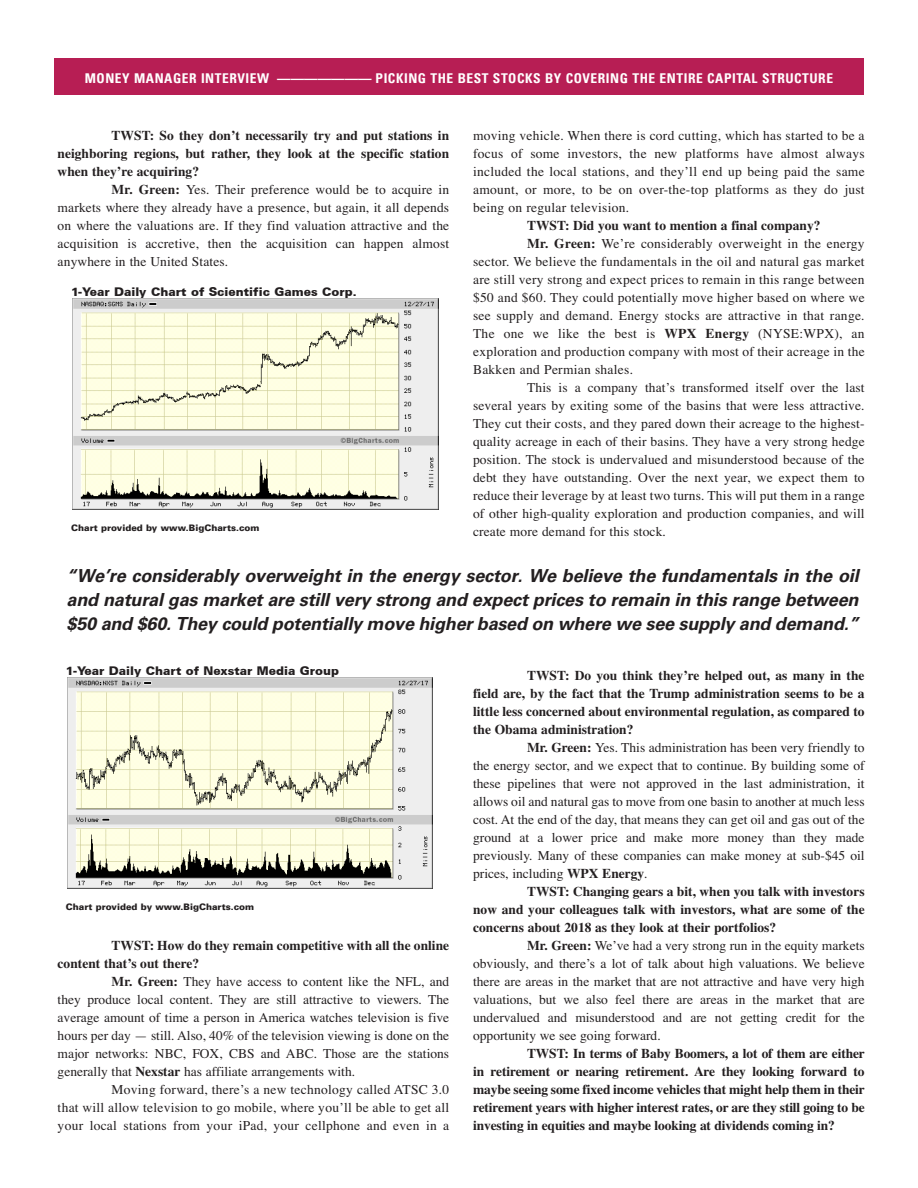
<style>
.page{position:relative;width:918px;height:1188px;background:#fff}
.page>*{position:absolute;margin:0;border:0;box-sizing:border-box;transform-origin:0 0}
.Regular_Pullquote{font:italic 700 18px/24px "Univers";letter-spacing:-.01em;color:#231f20;text-align:justify}
.Body_Text{font:13.5px/18px "Times";letter-spacing:.01em;color:#231f20;text-align:justify}
.Body_Text-2{font:700 13.5px/18px "Times";color:#231f20;text-align:justify}
.t1{font:700 condensed 13.5px "Univers LT";letter-spacing:.04em;color:#fff}
.t2{font:900 12px "Univers CE";color:#231f20}
.t3{font:900 9px "Univers LT";color:#231f20}
.s1{font-weight:700}
</style>
<div class="page">
<div style="left:54px;top:58px;width:810px;height:36px;background:#b71e54"></div>
<img style="left:73px;top:298px;width:365px;height:212px">
<img style="left:67px;top:677px;width:366px;height:212px">
<p class="t1" style="left:85px;top:70px;width:750px">MONEY MANAGER INTERVIEW ——————— PICKING THE BEST STOCKS BY COVERING THE ENTIRE CAPITAL STRUCTURE</p>
<p class="Body_Text-2" style="left:58px;top:127px;width:393px;text-indent:54px">TWST: So they don’t necessarily try and put stations in neighboring regions, but rather, they look at the specific station when they’re acquiring?</p>
<p class="Body_Text" style="left:58px;top:181px;width:393px;text-indent:54px"><span class="s1">Mr. Green:</span> Yes. Their preference would be to acquire in markets where they already have a presence, but again, it all depends on where the valuations are. If they find valuation attractive and the acquisition is accretive, then the acquisition can happen almost anywhere in the United States.</p>
<p class="t2" style="left:71px;top:284px;width:287px">1-Year Daily Chart of Scientific Games Corp.</p>
<p class="t3" style="left:71px;top:522px;width:190px">Chart provided by www.BigCharts.com</p>
<p class="Body_Text" style="left:473px;top:127px;width:393px">moving vehicle. When there is cord cutting, which has started to be a focus of some investors, the new platforms have almost always included the local stations, and they’ll end up being paid the same amount, or more, to be on over-the-top platforms as they do just being on regular television.</p>
<p class="Body_Text-2" style="left:527px;top:217px;width:295px">TWST: Did you want to mention a final company?</p>
<p class="Body_Text" style="left:473px;top:235px;width:393px;text-indent:54px"><span class="s1">Mr. Green:</span> We’re considerably overweight in the energy sector. We believe the fundamentals in the oil and natural gas market are still very strong and expect prices to remain in this range between $50 and $60. They could potentially move higher based on where we see supply and demand. Energy stocks are attractive in that range.<br>The one we like the best is <span class="s1">WPX Energy</span> (NYSE:WPX), an exploration and production company with most of their acreage in the Bakken and Permian shales.</p>
<p class="Body_Text" style="left:473px;top:379px;width:393px;text-indent:54px">This is a company that’s transformed itself over the last several years by exiting some of the basins that were less attractive.<br>They cut their costs, and they pared down their acreage to the highest&shy;quality acreage in each of their basins. They have a very strong hedge position. The stock is undervalued and misunderstood because of the debt they have outstanding. Over the next year, we expect them to reduce their leverage by at least two turns. This will put them in a range of other high-quality exploration and production companies, and will create more demand for this stock.</p>
<p class="Regular_Pullquote" style="left:67px;top:563px;width:794px">“We’re considerably overweight in the energy sector. We believe the fundamentals in the oil and natural gas market are still very strong and expect prices to remain in this range between $50 and $60. They could potentially move higher based on where we see supply and demand.”</p>
<p class="t2" style="left:66px;top:663px;width:275px">1-Year Daily Chart of Nexstar Media Group</p>
<p class="t3" style="left:66px;top:902px;width:190px">Chart provided by www.BigCharts.com</p>
<p class="Body_Text-2" style="left:58px;top:937px;width:393px;text-indent:54px">TWST: How do they remain competitive with all the online content that’s out there?</p>
<p class="Body_Text" style="left:58px;top:973px;width:393px;text-indent:54px"><span class="s1">Mr. Green:</span> They have access to content like the NFL, and they produce local content. They are still attractive to viewers. The average amount of time a person in America watches television is five hours per day — still. Also, 40% of the television viewing is done on the major networks: NBC, FOX, CBS and ABC. Those are the stations generally that <span class="s1">Nexstar</span> has affiliate arrangements with.</p>
<p class="Body_Text" style="left:58px;top:1081px;width:393px;text-indent:54px">Moving forward, there’s a new technology called ATSC 3.0 that will allow television to go mobile, where you’ll be able to get all your local stations from your iPad, your cellphone and even in a</p>
<p class="Body_Text-2" style="left:473px;top:667px;width:393px;text-indent:54px">TWST: Do you think they’re helped out, as many in the field are, by the fact that the Trump administration seems to be a little less concerned about environmental regulation, as compared to the Obama administration?</p>
<p class="Body_Text" style="left:473px;top:739px;width:393px;text-indent:54px"><span class="s1">Mr. Green:</span> Yes. This administration has been very friendly to the energy sector, and we expect that to continue. By building some of these pipelines that were not approved in the last administration, it allows oil and natural gas to move from one basin to another at much less cost. At the end of the day, that means they can get oil and gas out of the ground at a lower price and make more money than they made previously. Many of these companies can make money at sub-$45 oil prices, including <span class="s1">WPX Energy</span>.</p>
<p class="Body_Text-2" style="left:473px;top:883px;width:393px;text-indent:54px">TWST: Changing gears a bit, when you talk with investors now and your colleagues talk with investors, what are some of the concerns about 2018 as they look at their portfolios?</p>
<p class="Body_Text" style="left:473px;top:937px;width:393px;text-indent:54px"><span class="s1">Mr. Green:</span> We’ve had a very strong run in the equity markets obviously, and there’s a lot of talk about high valuations. We believe there are areas in the market that are not attractive and have very high valuations, but we also feel there are areas in the market that are undervalued and misunderstood and are not getting credit for the opportunity we see going forward.</p>
<p class="Body_Text-2" style="left:473px;top:1045px;width:393px;text-indent:54px">TWST: In terms of Baby Boomers, a lot of them are either in retirement or nearing retirement. Are they looking forward to maybe seeing some fixed income vehicles that might help them in their retirement years with higher interest rates, or are they still going to be investing in equities and maybe looking at dividends coming in?</p>
</div>
